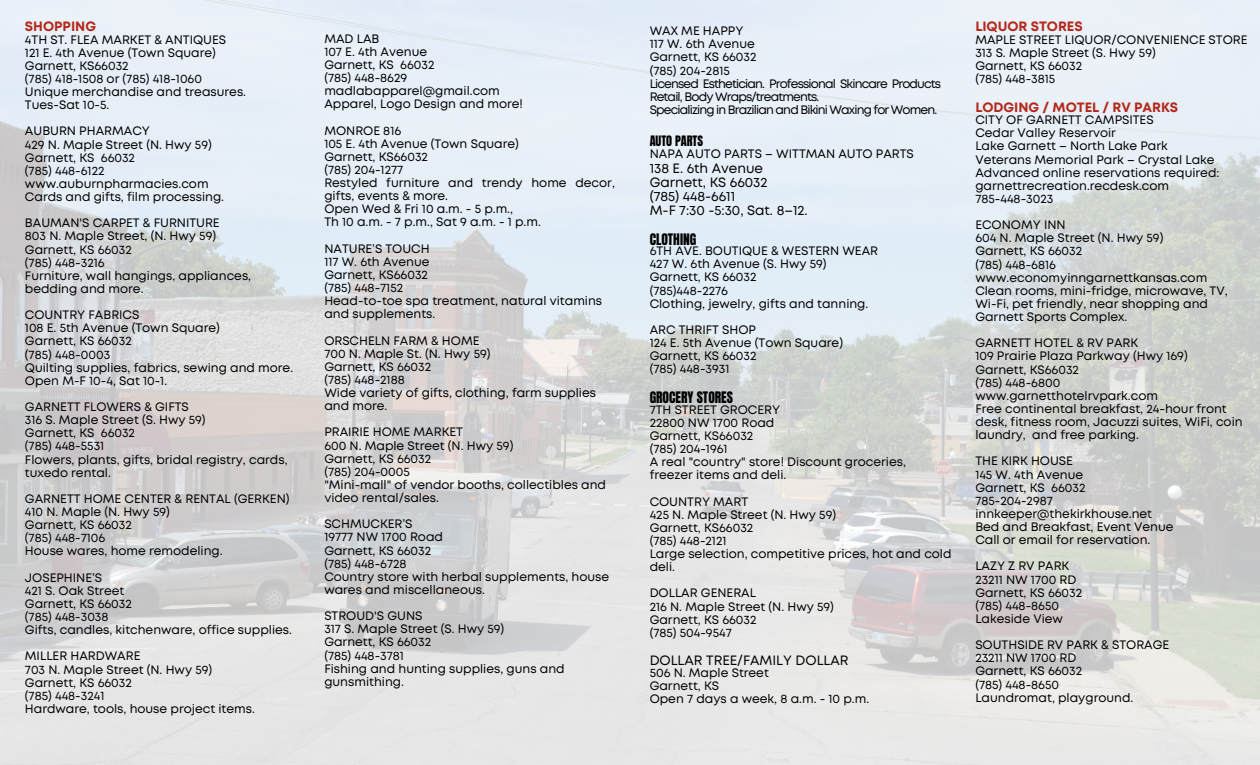
<style>
.page{position:relative;width:1260px;height:765px;background:#fff}
.page>*{position:absolute;margin:0;border:0;box-sizing:border-box;transform-origin:0 0}
.t1{font:13.5px/14px "Mont";color:#000}
.t2{font:700 13.5px "Mont";color:#b3281b}
.t3{font:13.5px "Anton";color:#000}
.t4{font:12.25px/13.1px "Mont";color:#000}
.t5{font:12.25px/13.1px "Mont";letter-spacing:-.07em;color:#000}
.s1{font-family:"Anton"}
</style>
<div class="page">
<img style="left:0;top:0;width:1260px;height:765px">
<h1 class="t2" style="left:25px;top:22px;width:73px">SHOPPING</h1>
<h1 class="t4" style="left:25px;top:34px;width:223px">4TH ST. FLEA MARKET &amp; ANTIQUES<br>121 E. 4th Avenue (Town Square)<br>Garnett, KS66032<br>(785) 418-1508 or (785) 418-1060<br>Unique merchandise and treasures.<br>Tues-Sat 10-5.</h1>
<h1 class="t4" style="left:25px;top:126px;width:201px">AUBURN PHARMACY<br>429 N. Maple Street (N. Hwy 59)<br>Garnett, KS 66032<br>(785) 448-6122 www.auburnpharmacies.com<br>Cards and gifts, film processing.</h1>
<h1 class="t4" style="left:25px;top:217px;width:228px">BAUMAN'S CARPET &amp; FURNITURE<br>803 N. Maple Street, (N. Hwy 59)<br>Garnett, KS 66032<br>(785) 448-3216<br>Furniture, wall hangings, appliances, bedding and more.</h1>
<h1 class="t4" style="left:25px;top:309px;width:270px">COUNTRY FABRICS<br>108 E. 5th Avenue (Town Square)<br>Garnett, KS 66032<br>(785) 448-0003<br>Quilting supplies, fabrics, sewing and more.<br>Open M-F 10-4, Sat 10-1.</h1>
<h1 class="t4" style="left:25px;top:401px;width:264px">GARNETT FLOWERS &amp; GIFTS<br>316 S. Maple Street (S. Hwy 59)<br>Garnett, KS 66032<br>(785) 448-5531<br>Flowers, plants, gifts, bridal registry, cards, tuxedo rental.</h1>
<h1 class="t4" style="left:25px;top:493px;width:266px">GARNETT HOME CENTER &amp; RENTAL (GERKEN)<br>410 N. Maple (N. Hwy 59)<br>Garnett, KS 66032<br>(785) 448-7106<br>House wares, home remodeling.</h1>
<h1 class="t4" style="left:25px;top:572px;width:269px">JOSEPHINE’S<br>421 S. Oak Street<br>Garnett, KS 66032<br>(785) 448-3038<br>Gifts, candles, kitchenware, office supplies.</h1>
<h1 class="t4" style="left:25px;top:651px;width:231px">MILLER HARDWARE<br>703 N. Maple Street (N. Hwy 59)<br>Garnett, KS 66032<br>(785) 448-3241<br>Hardware, tools, house project items.</h1>
<h1 class="t4" style="left:324px;top:33px;width:200px">MAD LAB<br>107 E. 4th Avenue<br>Garnett, KS 66032<br>(785) 448-8629 madlabapparel@gmail.com<br>Apparel, Logo Design and more!</h1>
<h1 class="t4" style="left:324px;top:125px;width:292px">MONROE 816<br>105 E. 4th Avenue (Town Square)<br>Garnett, KS66032<br>(785) 204-1277<br>Restyled furniture and trendy home decor, gifts, events &amp; more.<br>Open Wed &amp; Fri 10 a.m. - 5 p.m.,<br>Th 10 a.m. - 7 p.m., Sat 9 a.m. - 1 p.m.</h1>
<h1 class="t4" style="left:324px;top:243px;width:279px">NATURE’S TOUCH<br>117 W. 6th Avenue<br>Garnett, KS66032<br>(785) 448-7152<br>Head-to-toe spa treatment, natural vitamins and supplements.</h1>
<h1 class="t4" style="left:324px;top:335px;width:273px">ORSCHELN FARM &amp; HOME<br>700 N. Maple St. (N. Hwy 59)<br>Garnett, KS 66032<br>(785) 448-2188<br>Wide variety of gifts, clothing, farm supplies and more.</h1>
<h1 class="t4" style="left:324px;top:426px;width:283px">PRAIRIE HOME MARKET<br>600 N. Maple Street (N. Hwy 59)<br>Garnett, KS 66032<br>(785) 204-0005<br>"Mini-mall" of vendor booths, collectibles and video rental/sales.</h1>
<h1 class="t4" style="left:324px;top:518px;width:286px">SCHMUCKER’S<br>19777 NW 1700 Road<br>Garnett, KS 66032<br>(785) 448-6728<br>Country store with herbal supplements, house wares and miscellaneous.</h1>
<h1 class="t4" style="left:324px;top:610px;width:242px">STROUD'S GUNS<br>317 S. Maple Street (S. Hwy 59)<br>Garnett, KS 66032<br>(785) 448-3781<br>Fishing and hunting supplies, guns and gunsmithing.</h1>
<h1 class="t5" style="left:650px;top:25px;width:293px">WAX ME HAPPY<br>117 W. 6th Avenue<br>Garnett, KS 66032<br>(785) 204-2815<br>Licensed Esthetician. Professional Skincare Products<br>Retail, Body Wraps/treatments.<br>Specializing in Brazilian and Bikini Waxing for Women.</h1>
<h1 class="t4" style="left:650px;top:138px;width:266px;line-height:11.2px"><span class="s1">AUTO PARTS<br></span>NAPA AUTO PARTS – WITTMAN AUTO PARTS</h1>
<h1 class="t1" style="left:650px;top:162px;width:160px">138 E. 6th Avenue<br>Garnett, KS 66032<br>(785) 448-6611<br>M-F 7:30 -5:30, Sat. 8–12.</h1>
<h1 class="t3" style="left:650px;top:230px;width:48px">CLOTHING</h1>
<h1 class="t4" style="left:650px;top:245px;width:230px">6TH AVE. BOUTIQUE &amp; WESTERN WEAR<br>427 W. 6th Avenue (S. Hwy 59)<br>Garnett, KS 66032<br>(785)448-2276<br>Clothing, jewelry, gifts and tanning.</h1>
<h1 class="t4" style="left:650px;top:324px;width:195px">ARC THRIFT SHOP<br>124 E. 5th Avenue (Town Square)<br>Garnett, KS 66032<br>(785) 448-3931</h1>
<h1 class="t3" style="left:650px;top:388px;width:85px">GROCERY STORES</h1>
<h1 class="t4" style="left:650px;top:404px;width:258px">7TH STREET GROCERY<br>22800 NW 1700 Road<br>Garnett, KS66032<br>(785) 204-1961<br>A real "country" store! Discount groceries, freezer items and deli.</h1>
<h1 class="t4" style="left:650px;top:496px;width:303px">COUNTRY MART<br>425 N. Maple Street (N. Hwy 59)<br>Garnett, KS66032<br>(785) 448-2121<br>Large selection, competitive prices, hot and cold deli.</h1>
<h1 class="t4" style="left:650px;top:588px;width:186px">DOLLAR GENERAL<br>216 N. Maple Street (N. Hwy 59)<br>Garnett, KS 66032<br>(785) 504-9547</h1>
<h1 class="t1" style="left:650px;top:654px;width:200px">DOLLAR TREE/FAMILY DOLLAR</h1>
<h1 class="t4" style="left:650px;top:667px;width:221px">506 N. Maple Street<br>Garnett, KS<br>Open 7 days a week, 8 a.m. - 10 p.m.</h1>
<h1 class="t2" style="left:975px;top:22px;width:109px">LIQUOR STORES</h1>
<h1 class="t4" style="left:975px;top:34px;width:274px">MAPLE STREET LIQUOR/CONVENIENCE STORE<br>313 S. Maple Street (S. Hwy 59)<br>Garnett, KS 66032<br>(785) 448-3815</h1>
<h1 class="t2" style="left:975px;top:102px;width:204px">LODGING / MOTEL / RV PARKS</h1>
<h1 class="t4" style="left:975px;top:114px;width:246px">CITY OF GARNETT CAMPSITES<br>Cedar Valley Reservoir<br>Lake Garnett – North Lake Park<br>Veterans Memorial Park – Crystal Lake<br>Advanced online reservations required: garnettrecreation.recdesk.com<br>785-448-3023</h1>
<h1 class="t4" style="left:975px;top:219px;width:254px">ECONOMY INN<br>604 N. Maple Street (N. Hwy 59)<br>Garnett, KS 66032<br>(785) 448-6816 www.economyinngarnettkansas.com<br>Clean rooms, mini-fridge, microwave, TV,<br>Wi-Fi, pet friendly, near shopping and<br>Garnett Sports Complex.</h1>
<h1 class="t4" style="left:975px;top:337px;width:269px">GARNETT HOTEL &amp; RV PARK<br>109 Prairie Plaza Parkway (Hwy 169)<br>Garnett, KS66032<br>(785) 448-6800 www.garnetthotelrvpark.com<br>Free continental breakfast, 24-hour front desk, fitness room, Jacuzzi suites, WiFi, coin laundry, and free parking.</h1>
<h1 class="t4" style="left:975px;top:456px;width:200px">THE KIRK HOUSE<br>145 W. 4th Avenue<br>Garnett, KS 66032<br>785-204-2987 innkeeper@thekirkhouse.net<br>Bed and Breakfast, Event Venue<br>Call or email for reservation.</h1>
<h1 class="t4" style="left:975px;top:561px;width:108px">LAZY Z RV PARK<br>23211 NW 1700 RD<br>Garnett, KS 66032 (785) 448-8650<br>Lakeside View</h1>
<h1 class="t4" style="left:975px;top:639px;width:195px">SOUTHSIDE RV PARK &amp; STORAGE<br>23211 NW 1700 RD<br>Garnett, KS 66032<br>(785) 448-8650<br>Laundromat, playground.</h1>
</div>
